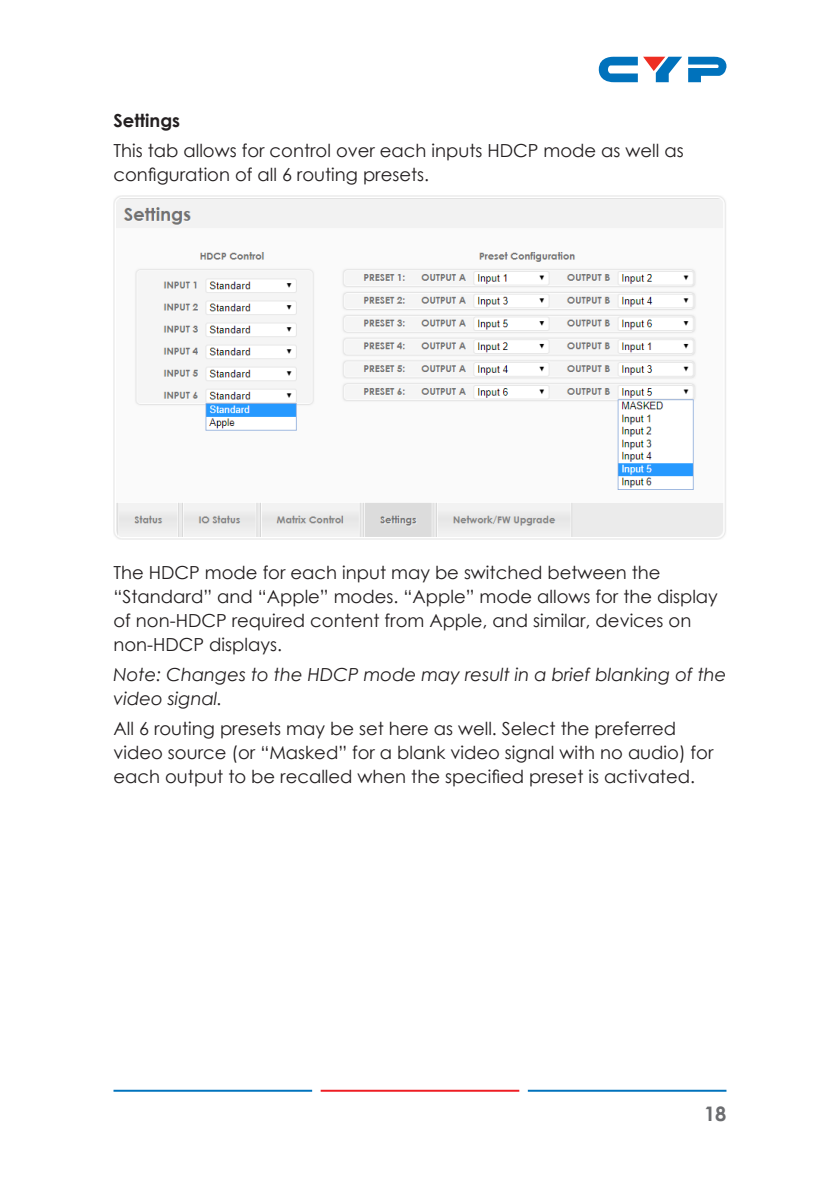
<style>
.page{position:relative;width:840px;height:1191px;background:#fff}
.page>*{position:absolute;margin:0;border:0;box-sizing:border-box;transform-origin:0 0}
.t1{font:700 20px "Century Gothic";color:#6c6d70}
.Paragraph{font:18px/24px "Century Gothic";color:#231f20}
.Paragraph_-_Note_Ita{font:italic 18px/24px "Century Gothic";color:#231f20}
.Paragraph-2{font:700 18px "Century Gothic";color:#231f20}
</style>
<div class="page">
<hr style="left:113px;top:1089px;width:199px;height:2px;background:#0073bd">
<hr style="left:527px;top:1089px;width:199px;height:2px;background:#0072bc">
<hr style="left:320px;top:1089px;width:199px;height:2px;background:#ee1d23">
<svg style="left:688px;top:56px;width:38px;height:26px"></svg>
<svg style="left:598px;top:56px;width:83px;height:26px"></svg>
<img style="left:113px;top:195px;width:613px;height:344px">
<p class="Paragraph-2" style="left:113px;top:107px;width:68px">Settings</p>
<p class="Paragraph" style="left:113px;top:138px;width:571px">This tab allows for control over each inputs HDCP mode as well as configuration of all 6 routing presets.</p>
<p class="Paragraph" style="left:113px;top:560px;width:605px">The HDCP mode for each input may be switched between the “Standard” and “Apple” modes. “Apple” mode allows for the display of non-HDCP required content from Apple, and similar, devices on non-HDCP displays.</p>
<p class="Paragraph_-_Note_Ita" style="left:113px;top:662px;width:614px">Note: Changes to the HDCP mode may result in a brief blanking of the video signal.</p>
<p class="Paragraph" style="left:113px;top:716px;width:601px">All 6 routing presets may be set here as well. Select the preferred video source (or “Masked” for a blank video signal with no audio) for each output to be recalled when the specified preset is activated.</p>
<p class="t1" style="left:703px;top:1098px;width:24px">18</p>
</div>
